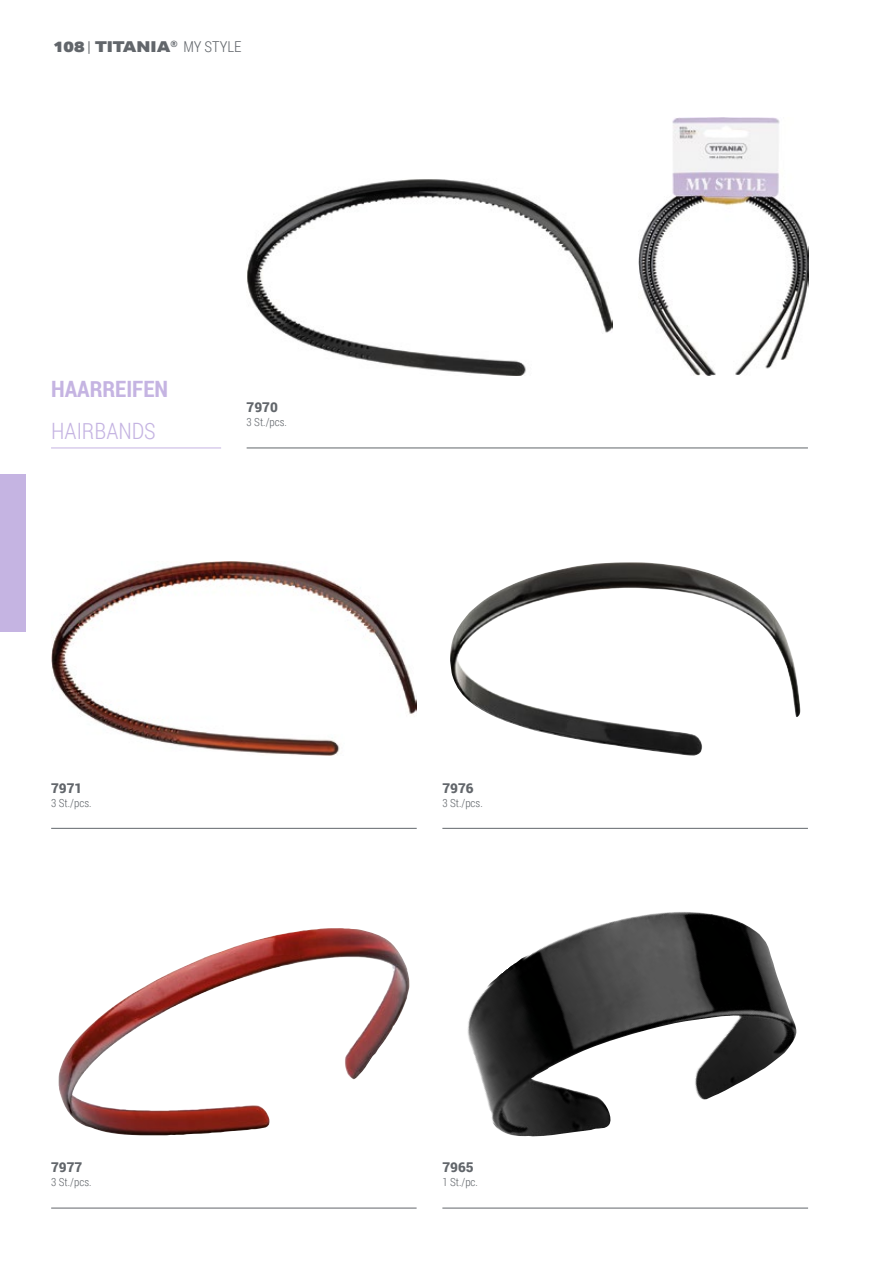
<style>
.page{position:relative;width:893px;height:1263px;background:#fff}
.page>*{position:absolute;margin:0;border:0;box-sizing:border-box;transform-origin:0 0}
.t1{font:700 22.5px "Roboto Condensed";color:#c5b4e2}
.t2{font:300 22.5px "Roboto Condensed";color:#c5b4e2}
.t3{font:900 15px "Aktiv Grotesk Ex";color:#62666b}
.t4{font:900 13.5px "Roboto";color:#62666b}
.t5{font:300 11.25px "Roboto Condensed";color:#62666b}
.s1{font-family:"Roboto Condensed";font-weight:400}
.s2{font-family:"Roboto Condensed";font-weight:300}
</style>
<div class="page">
<div style="left:0;top:474px;width:26px;height:157px;background:#c5b4e2"></div>
<img style="left:247px;top:179px;width:365px;height:196px">
<img style="left:638px;top:117px;width:170px;height:258px">
<img style="left:51px;top:562px;width:365px;height:194px">
<img style="left:450px;top:562px;width:351px;height:194px">
<img style="left:58px;top:928px;width:351px;height:207px">
<img style="left:467px;top:912px;width:330px;height:224px">
<hr style="left:247px;top:448px;width:561px;height:1px;background:#62666b">
<hr style="left:51px;top:828px;width:366px;height:1px;background:#62666b">
<hr style="left:442px;top:828px;width:366px;height:1px;background:#62666b">
<hr style="left:51px;top:1208px;width:366px;height:1px;background:#62666b">
<hr style="left:51px;top:448px;width:170px;height:1px;background:#c5b4e2">
<hr style="left:442px;top:1208px;width:366px;height:1px;background:#62666b">
<h2 class="t3" style="left:53px;top:37px;width:190px">108 <span class="s1">|</span> TITANIA<sup>®</sup> <span class="s2">MY STYLE</span></h2>
<h1 class="t1" style="left:51px;top:373px;width:119px">HAARREIFEN</h1>
<h1 class="t2" style="left:51px;top:415px;width:106px">HAIRBANDS</h1>
<p class="t4" style="left:247px;top:398px;width:33px">7970</p>
<p class="t5" style="left:247px;top:414px;width:42px">3 St./pcs.</p>
<p class="t4" style="left:51px;top:778px;width:33px">7971</p>
<p class="t5" style="left:51px;top:795px;width:42px">3 St./pcs.</p>
<p class="t4" style="left:51px;top:1158px;width:33px">7977</p>
<p class="t5" style="left:51px;top:1175px;width:42px">3 St./pcs.</p>
<p class="t4" style="left:442px;top:778px;width:33px">7976</p>
<p class="t5" style="left:442px;top:795px;width:42px">3 St./pcs.</p>
<p class="t4" style="left:442px;top:1158px;width:33px">7965</p>
<p class="t5" style="left:442px;top:1175px;width:37px">1 St./pc.</p>
</div>
